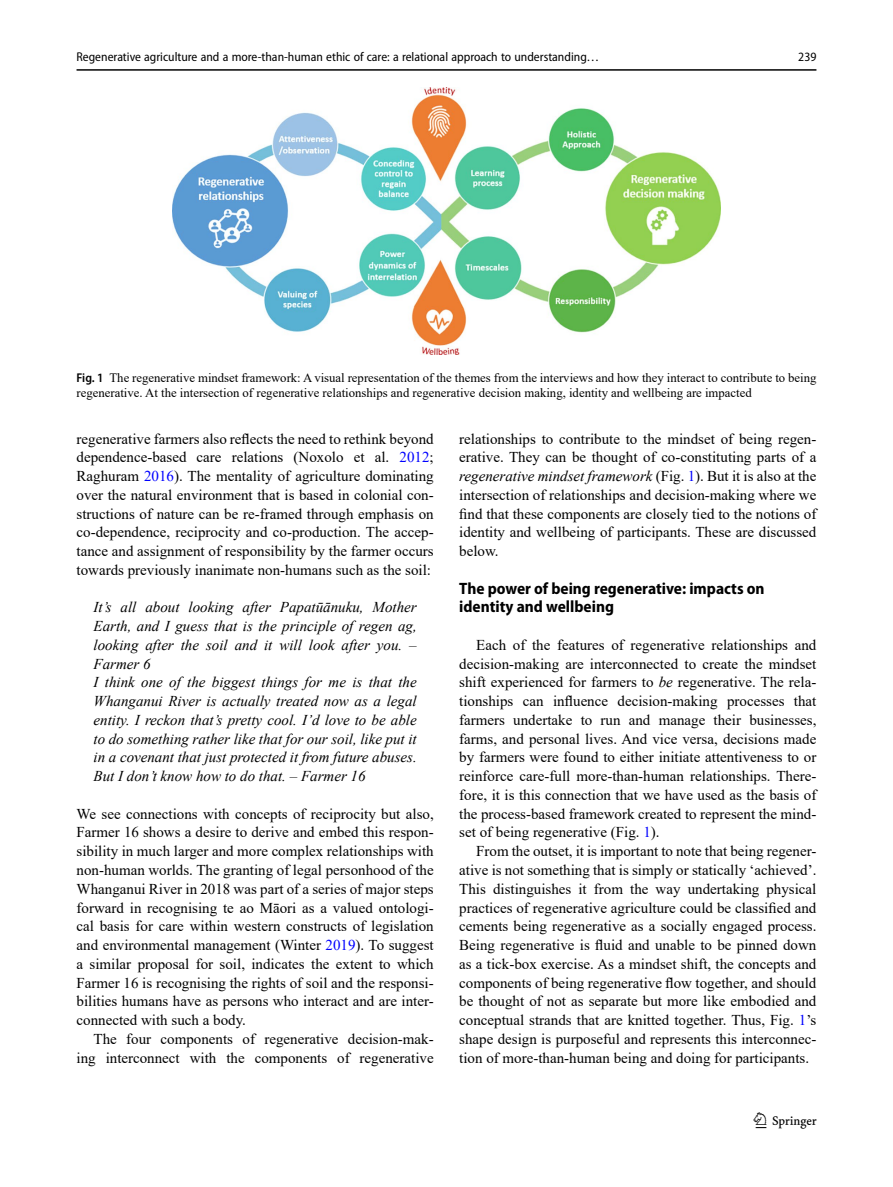
<style>
.page{position:relative;width:893px;height:1187px;background:#fff}
.page>*{position:absolute;margin:0;border:0;box-sizing:border-box;transform-origin:0 0}
.t1{font:22.5px "Springnew";color:#000}
.Head_2{font:700 semi-condensed 16.5px/18.8px "Myriad Pro";color:#000}
.Body_Text_Indent{font:15px/18.8px "Times New Roman";color:#000;text-align:justify}
.Body_Text{font:15px/18.8px "Times New Roman";color:#000;text-align:justify}
.Block_Quote_Last{font:italic 15px/18.8px "Times New Roman";color:#000;text-align:justify}
.Block_Quote_First{font:italic 15px/18.8px "Times New Roman";color:#000;text-align:justify}
.Figure_Caption{font:12.75px/15px "Times New Roman";color:#000}
.t2{font:semi-condensed 12.75px "Myriad Pro";color:#000}
.s1{font-family:"Myriad Pro";font-weight:600;font-stretch:semi-condensed}
.s2{color:#00f}
.s3{font-style:italic}
</style>
<div class="page">
<hr style="left:77px;top:69px;width:739px;height:2px;background:#000">
<img style="left:172px;top:87px;width:549px;height:267px">
<p class="t2" style="left:77px;top:49px;width:524px">Regenerative agriculture and a more-than-human ethic of care: a relational approach to understanding…</p>
<p class="t2" style="left:798px;top:49px;width:20px">239</p>
<p class="Figure_Caption" style="left:77px;top:370px;width:741px"><span class="s1">Fig. 1</span> The regenerative mindset framework: A visual representation of the themes from the interviews and how they interact to contribute to being regenerative. At the intersection of regenerative relationships and regenerative decision making, identity and wellbeing are impacted</p>
<p class="Body_Text_Indent" style="left:77px;top:428px;width:359px">regenerative farmers also reflects the need to rethink beyond dependence-based care relations (Noxolo et al. <span class="s2">2012</span>; Raghuram <span class="s2">2016</span>). The mentality of agriculture dominating over the natural environment that is based in colonial con&shy;structions of nature can be re-framed through emphasis on co-dependence, reciprocity and co-production. The accep&shy;tance and assignment of responsibility by the farmer occurs towards previously inanimate non-humans such as the soil:</p>
<p class="Block_Quote_First" style="left:94px;top:597px;width:325px">It’s all about looking after Papatūānuku, Mother Earth, and I guess that is the principle of regen ag, looking after the soil and it will look after you. – Farmer 6</p>
<p class="Block_Quote_Last" style="left:94px;top:672px;width:325px">I think one of the biggest things for me is that the Whanganui River is actually treated now as a legal entity. I reckon that’s pretty cool. I’d love to be able to do something rather like that for our soil, like put it in a covenant that just protected it from future abuses.<br>But I don’t know how to do that. – Farmer 16</p>
<p class="Body_Text" style="left:77px;top:803px;width:359px">We see connections with concepts of reciprocity but also, Farmer 16 shows a desire to derive and embed this respon&shy;sibility in much larger and more complex relationships with non-human worlds. The granting of legal personhood of the Whanganui River in 2018 was part of a series of major steps forward in recognising te ao Māori as a valued ontologi&shy;cal basis for care within western constructs of legislation and environmental management (Winter <span class="s2">2019</span>). To suggest a similar proposal for soil, indicates the extent to which Farmer 16 is recognising the rights of soil and the responsi&shy;bilities humans have as persons who interact and are inter&shy;connected with such a body.</p>
<p class="Body_Text_Indent" style="left:77px;top:1028px;width:359px;text-align:right">The four components of regenerative decision-mak&shy;ing interconnect with the components of regenerative</p>
<p class="Body_Text_Indent" style="left:459px;top:428px;width:359px">relationships to contribute to the mindset of being regen&shy;erative. They can be thought of co-constituting parts of a <span class="s3">regenerative mindset framework</span> (Fig. <span class="s2">1</span>). But it is also at the intersection of relationships and decision-making where we find that these components are closely tied to the notions of identity and wellbeing of participants. These are discussed below.</p>
<p class="Head_2" style="left:459px;top:579px;width:307px">The power of being regenerative: impacts on identity and wellbeing</p>
<p class="Body_Text_Indent" style="left:459px;top:635px;width:359px;text-indent:17px">Each of the features of regenerative relationships and decision-making are interconnected to create the mindset shift experienced for farmers to <span class="s3">be</span> regenerative. The rela&shy;tionships can influence decision-making processes that farmers undertake to run and manage their businesses, farms, and personal lives. And vice versa, decisions made by farmers were found to either initiate attentiveness to or reinforce care-full more-than-human relationships. There&shy;fore, it is this connection that we have used as the basis of the process-based framework created to represent the mind&shy;set of being regenerative (Fig. <span class="s2">1</span>).</p>
<p class="Body_Text_Indent" style="left:459px;top:841px;width:359px;text-indent:17px">From the outset, it is important to note that being regener&shy;ative is not something that is simply or statically ‘achieved’.<br>This distinguishes it from the way undertaking physical practices of regenerative agriculture could be classified and cements being regenerative as a socially engaged process.<br>Being regenerative is fluid and unable to be pinned down as a tick-box exercise. As a mindset shift, the concepts and components of being regenerative flow together, and should be thought of not as separate but more like embodied and conceptual strands that are knitted together. Thus, Fig. <span class="s2">1</span>’s shape design is purposeful and represents this interconnec&shy;tion of more-than-human being and doing for participants.</p>
<h1 class="t1" style="left:756px;top:1107px;width:63px">1 3</h1>
</div>
